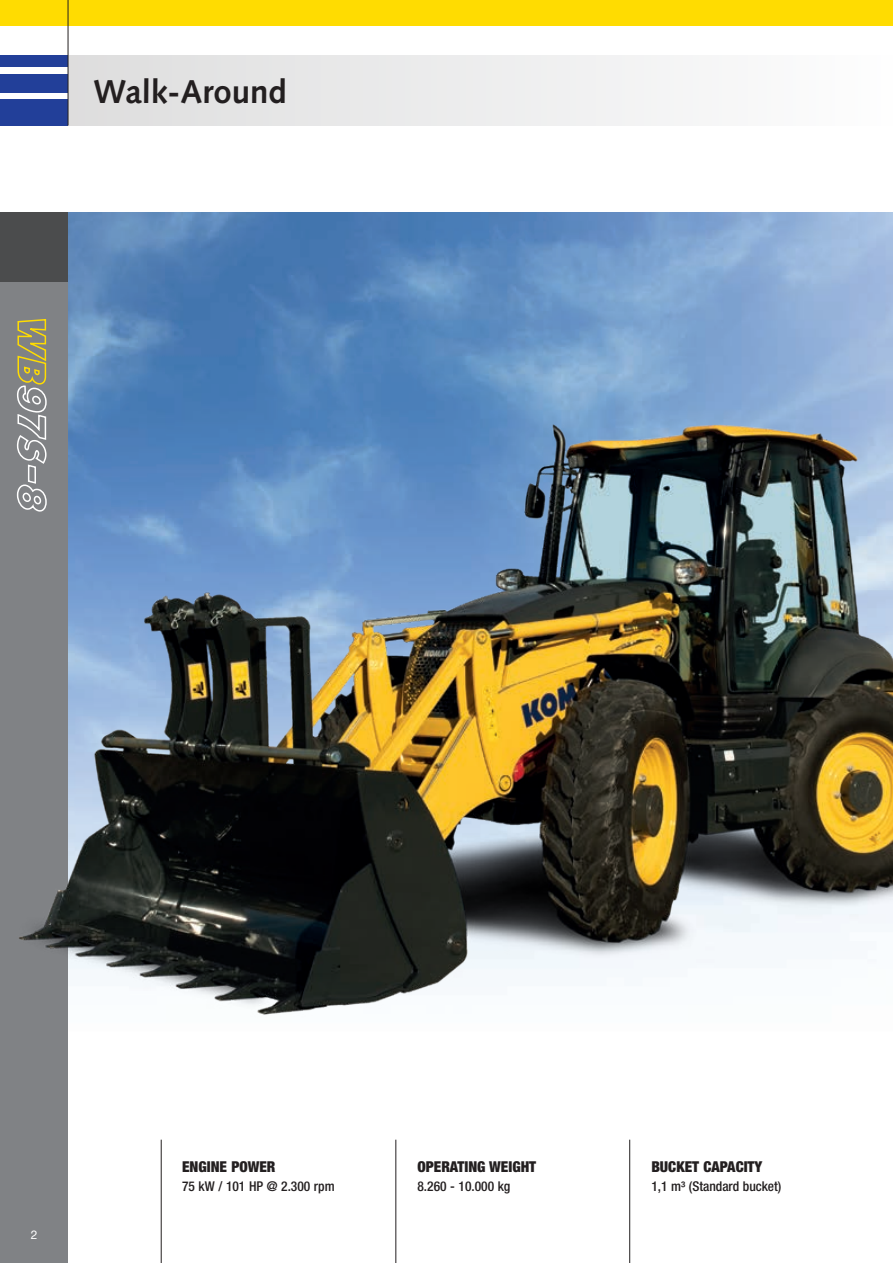
<style>
.page{position:relative;width:893px;height:1263px;background:#fff}
.page>*{position:absolute;margin:0;border:0;box-sizing:border-box;transform-origin:0 0}
.t1{font:700 33px "Syntax LTCE";color:#231f20}
.t2{font:900 condensed 15px "Helvetica Neue LT Pro";color:#231f20}
.t3{font:500 condensed 13.5px "Helvetica Neue LT Pro";color:#231f20}
.t4{font:12px "Helvetica Neue LT Pro";color:#fff}
</style>
<div class="page">
<img style="left:68px;top:213px;width:825px;height:996px">
<div style="left:0;top:99px;width:68px;height:26px;background:#223f99"></div>
<div style="left:0;top:74px;width:68px;height:18px;background:#223f99"></div>
<div style="left:0;top:55px;width:68px;height:12px;background:#223f99"></div>
<div style="left:0;top:0;width:893px;height:26px;background:#ffdc01"></div>
<div style="left:68px;top:55px;width:825px;height:70px;background:linear-gradient(to right,#ddddde,#fdfdfe)"></div>
<hr style="left:68px;top:0;width:1px;height:125px;background:#231f20">
<div style="left:0;top:213px;width:68px;height:1050px;background:#808285"></div>
<div style="left:0;top:213px;width:68px;height:69px;background:#4b4c4d"></div>
<img style="left:19px;top:352px;width:874px;height:688px">
<svg style="left:16px;top:319px;width:32px;height:194px"></svg>
<hr style="left:395px;top:1140px;width:1px;height:123px;background:#231f20">
<hr style="left:161px;top:1140px;width:1px;height:123px;background:#231f20">
<hr style="left:629px;top:1140px;width:1px;height:123px;background:#231f20">
<h1 class="t1" style="left:94px;top:73px;width:195px">Walk-Around</h1>
<p class="t4" style="left:31px;top:1227px;width:8px">2</p>
<p class="t2" style="left:182px;top:1157px;width:95px">ENGINE POWER</p>
<p class="t3" style="left:182px;top:1178px;width:154px">75 kW / 101 HP @ 2.300 rpm</p>
<p class="t2" style="left:417px;top:1157px;width:120px">OPERATING WEIGHT</p>
<p class="t3" style="left:417px;top:1178px;width:94px">8.260 - 10.000 kg</p>
<p class="t2" style="left:651px;top:1157px;width:112px">BUCKET CAPACITY</p>
<p class="t3" style="left:651px;top:1178px;width:132px">1,1 m³ (Standard bucket)</p>
</div>
